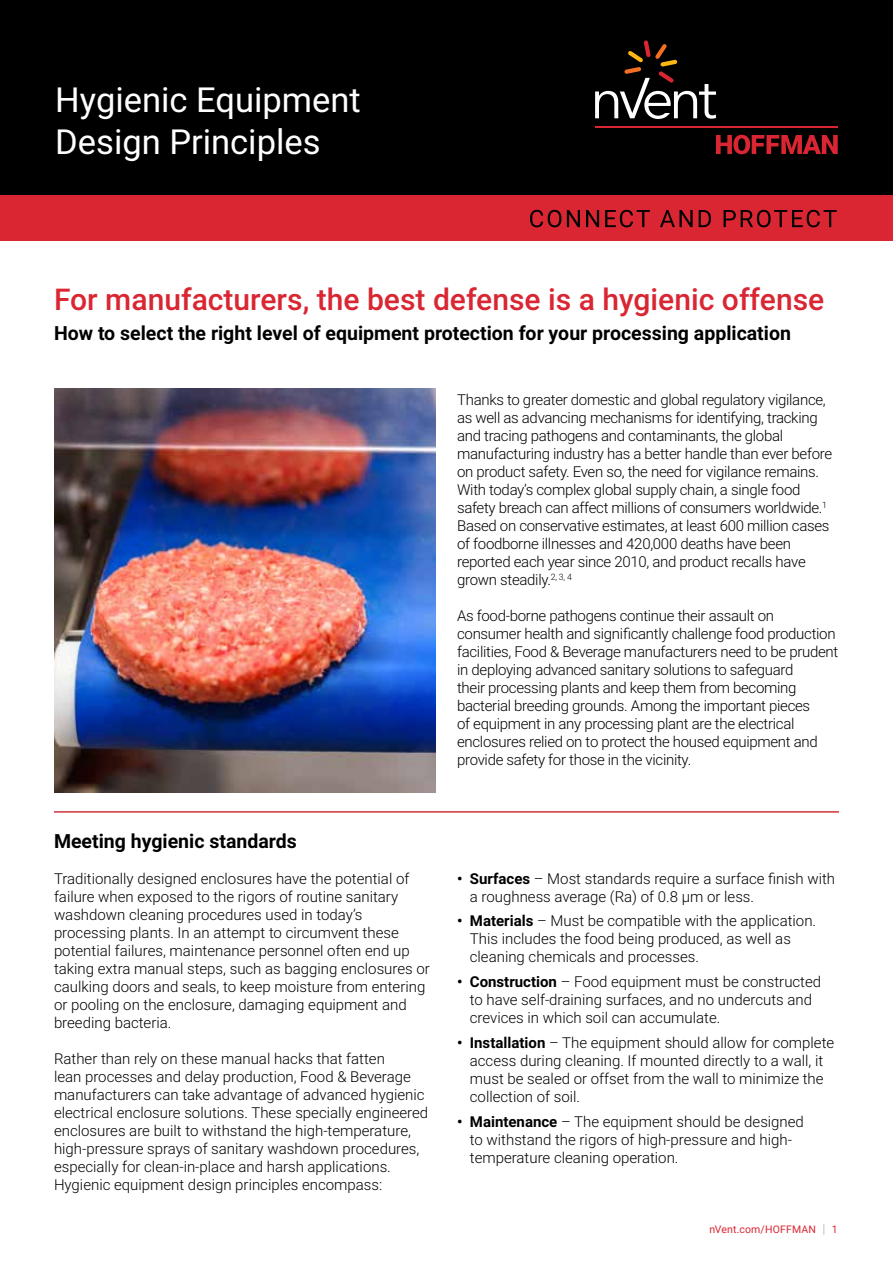
<style>
.page{position:relative;width:893px;height:1263px;background:#fff}
.page>*{position:absolute;margin:0;border:0;box-sizing:border-box;transform-origin:0 0}
.t1{font:34.5px/41.4px "Roboto";color:#fff}
.t2{font:500 30px "Roboto";color:#d92632}
.t3{font:700 19.5px "Roboto";color:#000}
.t4{font:300 15px/18px "Roboto";color:#000}
.t5{font:300 15px/18px "Roboto";letter-spacing:-.02em;color:#000}
.t6{font:10.5px "Roboto";letter-spacing:.015em;color:#d92632}
.s1{font-weight:700}
.s2{font-weight:300;font-size:12.6px;color:#90969e}
</style>
<div class="page">
<div style="left:0;top:0;width:893px;height:196px;background:#000"></div>
<div style="left:0;top:196px;width:893px;height:45px;background:#d92632"></div>
<svg style="left:530px;top:210px;width:307px;height:17px"></svg>
<svg style="left:716px;top:135px;width:122px;height:19px"></svg>
<hr style="left:595px;top:126px;width:243px;height:1px;background:#d92632">
<svg style="left:595px;top:40px;width:121px;height:79px"></svg>
<hr style="left:54px;top:811px;width:785px;height:2px;background:#cf3339">
<img style="left:54px;top:389px;width:382px;height:403px">
<h1 class="t1" style="left:55px;top:78px;width:307px">Hygienic Equipment<br>Design Principles</h1>
<h2 class="t2" style="left:54px;top:278px;width:772px">For manufacturers, the best defense is a hygienic offense</h2>
<h3 class="t3" style="left:54px;top:319px;width:738px">How to select the right level of equipment protection for your processing application</h3>
<h3 class="t3" style="left:54px;top:827px;width:244px">Meeting hygienic standards</h3>
<p class="t4" style="left:54px;top:869px;width:377px">Traditionally designed enclosures have the potential of failure when exposed to the rigors of routine sanitary washdown cleaning procedures used in today’s processing plants. In an attempt to circumvent these potential failures, maintenance personnel often end up taking extra manual steps, such as bagging enclosures or caulking doors and seals, to keep moisture from entering or pooling on the enclosure, damaging equipment and breeding bacteria.</p>
<p class="t4" style="left:54px;top:1049px;width:376px">Rather than rely on these manual hacks that fatten<br>lean processes and delay production, Food &amp; Beverage manufacturers can take advantage of advanced hygienic electrical enclosure solutions. These specially engineered enclosures are built to withstand the high-temperature, high-pressure sprays of sanitary washdown procedures, especially for clean-in-place and harsh applications.<br>Hygienic equipment design principles encompass:</p>
<p class="t5" style="left:457px;top:390px;width:376px">Thanks to greater domestic and global regulatory vigilance, as well as advancing mechanisms for identifying, tracking and tracing pathogens and contaminants, the global manufacturing industry has a better handle than ever before on product safety. Even so, the need for vigilance remains.<br>With today’s complex global supply chain, a single food safety breach can affect millions of consumers worldwide.<sup>1<br></sup>Based on conservative estimates, at least 600 million cases of foodborne illnesses and 420,000 deaths have been reported each year since 2010, and product recalls have grown steadily.<sup>2,</sup> <sup>3,</sup> <sup>4</sup></p>
<p class="t5" style="left:457px;top:606px;width:383px">As food-borne pathogens continue their assault on consumer health and significantly challenge food production facilities, Food &amp; Beverage manufacturers need to be prudent in deploying advanced sanitary solutions to safeguard<br>their processing plants and keep them from becoming bacterial breeding grounds. Among the important pieces<br>of equipment in any processing plant are the electrical enclosures relied on to protect the housed equipment and provide safety for those in the vicinity.</p>
<p class="t4" style="left:470px;top:869px;width:367px;text-indent:-13px"><span class="s1">• Surfaces</span> – Most standards require a surface finish with a roughness average (Ra) of 0.8 µm or less.</p>
<p class="t4" style="left:470px;top:911px;width:348px;text-indent:-13px"><span class="s1">• Materials</span> – Must be compatible with the application.<br>This includes the food being produced, as well as cleaning chemicals and processes.</p>
<p class="t4" style="left:470px;top:972px;width:353px;text-indent:-13px"><span class="s1">• Construction</span> – Food equipment must be constructed to have self-draining surfaces, and no undercuts and crevices in which soil can accumulate.</p>
<p class="t4" style="left:470px;top:1033px;width:366px;text-indent:-13px"><span class="s1">• Installation</span> – The equipment should allow for complete access during cleaning. If mounted directly to a wall, it must be sealed or offset from the wall to minimize the collection of soil.</p>
<p class="t4" style="left:470px;top:1112px;width:336px;text-indent:-13px"><span class="s1">• Maintenance</span> – The equipment should be designed to withstand the rigors of high-pressure and high&shy;temperature cleaning operation.</p>
<p class="t6" style="left:709px;top:1222px;width:130px">nVent.com/HOFFMAN <span class="s2">|</span> 1</p>
</div>
